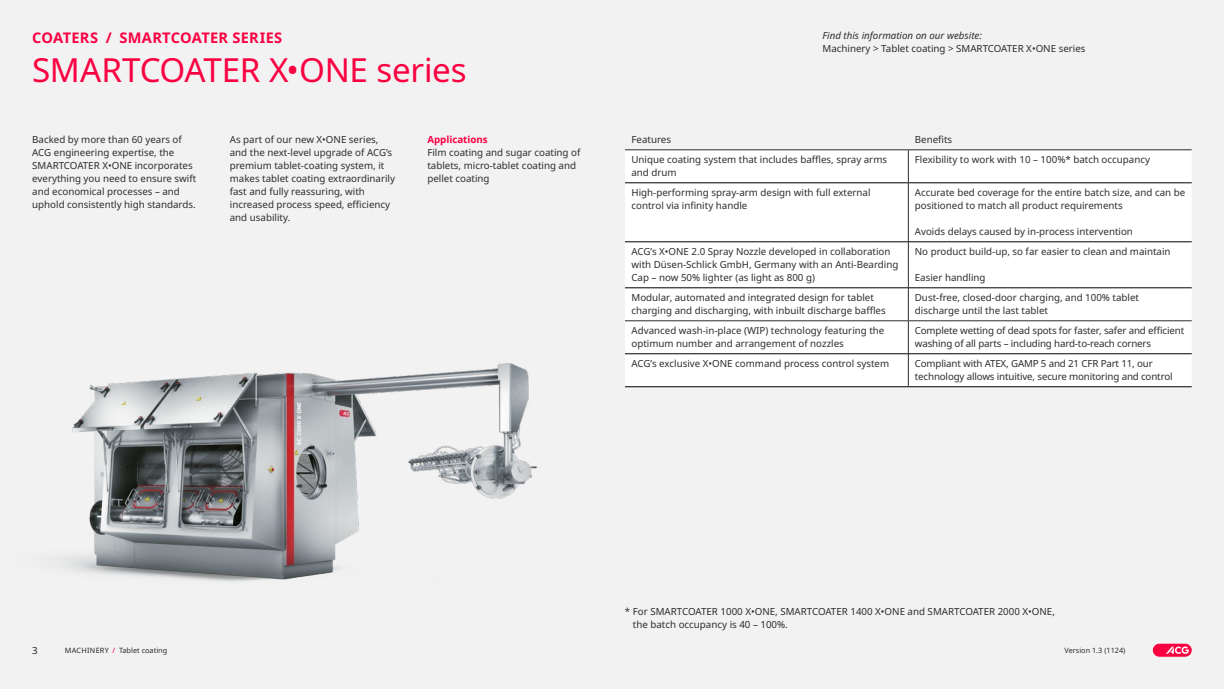
<style>
.page{position:relative;width:1224px;height:689px;background:#fff}
.page>*{position:absolute;margin:0;border:0;box-sizing:border-box;transform-origin:0 0}
.t1{font:33.2px "Noto Sans";letter-spacing:-.01em;color:#fa0041}
.t2{font:700 14.6px "Noto Sans";letter-spacing:.02em;color:#fa0041}
.t3{font:9.8px/13px "Noto Sans";color:#2e2d2c}
.t4{font:italic 9.8px "Noto Sans";color:#2e2d2c}
.t5{font:700 9.8px "Noto Sans";color:#fa0041}
.t6{font:9.8px "Noto Sans";color:#282827}
.t7{font:7.3px "Noto Sans";color:#2e2d2c}
.s1{color:#282827}
.s2{color:#fa0041}
</style>
<div class="page">
<div style="left:0;top:0;width:1224px;height:688px;background:#f2f2f2"></div>
<div style="left:625px;top:150px;width:567px;height:236px;background:#fff"></div>
<hr style="left:625px;top:183px;width:283px;height:1px;background:#000">
<hr style="left:909px;top:183px;width:283px;height:1px;background:#000">
<hr style="left:625px;top:241px;width:283px;height:1px;background:#000">
<hr style="left:909px;top:241px;width:283px;height:1px;background:#000">
<hr style="left:625px;top:287px;width:283px;height:1px;background:#000">
<hr style="left:909px;top:287px;width:283px;height:1px;background:#000">
<hr style="left:625px;top:353px;width:283px;height:1px;background:#000">
<hr style="left:909px;top:353px;width:283px;height:1px;background:#000">
<hr style="left:625px;top:386px;width:283px;height:1px;background:#000">
<hr style="left:908px;top:386px;width:284px;height:1px;background:#000">
<hr style="left:908px;top:150px;width:1px;height:33px;background:#2e2d2c">
<hr style="left:908px;top:183px;width:1px;height:59px;background:#2e2d2c">
<hr style="left:908px;top:242px;width:1px;height:46px;background:#2e2d2c">
<hr style="left:908px;top:288px;width:1px;height:32px;background:#2e2d2c">
<hr style="left:908px;top:321px;width:1px;height:33px;background:#2e2d2c">
<hr style="left:908px;top:354px;width:1px;height:32px;background:#2e2d2c">
<hr style="left:625px;top:149px;width:283px;height:1px;background:#2e2d2c">
<hr style="left:908px;top:149px;width:284px;height:1px;background:#2e2d2c">
<hr style="left:625px;top:320px;width:283px;height:1px;background:#2e2d2c">
<hr style="left:908px;top:320px;width:284px;height:1px;background:#2e2d2c">
<img style="left:59px;top:363px;width:478px;height:218px">
<svg style="left:1153px;top:643px;width:39px;height:14px"></svg>
<h2 class="t2" style="left:32px;top:27px;width:252px">COATERS / SMARTCOATER SERIES</h2>
<h1 class="t1" style="left:32px;top:46px;width:436px">SMARTCOATER X•ONE series</h1>
<p class="t4" style="left:823px;top:29px;width:161px">Find this information on our website:</p>
<p class="t3" style="left:823px;top:42px;width:264px">Machinery &gt; Tablet coating &gt; SMARTCOATER X•ONE series</p>
<p class="t3" style="left:32px;top:133px;width:166px">Backed by more than 60 years of ACG engineering expertise, the SMARTCOATER X•ONE incorporates everything you need to ensure swift and economical processes – and uphold consistently high standards.</p>
<p class="t3" style="left:230px;top:133px;width:167px">As part of our new X•ONE series, and the next-level upgrade of ACG’s premium tablet-coating system, it makes tablet coating extraordinarily fast and fully reassuring, with increased process speed, efficiency and usability.</p>
<p class="t3" style="left:632px;top:133px;width:41px">Features</p>
<p class="t3" style="left:915px;top:133px;width:39px">Benefits</p>
<p class="t5" style="left:427px;top:133px;width:62px">Applications</p>
<p class="t3" style="left:427px;top:146px;width:155px">Film coating and sugar coating of tablets, micro-tablet coating and pellet coating</p>
<p class="t3" style="left:632px;top:153px;width:257px">Unique coating system that includes baffles, spray arms and drum</p>
<p class="t3" style="left:915px;top:153px;width:237px">Flexibility to work with 10 – 100%* batch occupancy</p>
<p class="t3" style="left:632px;top:186px;width:241px">High-performing spray-arm design with full external control via infinity handle</p>
<p class="t3" style="left:915px;top:186px;width:272px">Accurate bed coverage for the entire batch size, and can be positioned to match all product requirements</p>
<p class="t3" style="left:915px;top:225px;width:220px">Avoids delays caused by in-process intervention</p>
<p class="t3" style="left:632px;top:245px;width:268px">ACG’s X•ONE 2.0 Spray Nozzle developed in collaboration with Düsen-Schlick GmbH, Germany with an Anti-Bearding<br>Cap – now 50% lighter (as light as 800 g)</p>
<p class="t3" style="left:915px;top:245px;width:257px">No product build-up, so far easier to clean and maintain</p>
<p class="t3" style="left:915px;top:271px;width:72px">Easier handling</p>
<p class="t3" style="left:632px;top:291px;width:256px">Modular, automated and integrated design for tablet charging and discharging, with inbuilt discharge baffles</p>
<p class="t3" style="left:915px;top:291px;width:226px">Dust-free, closed-door charging, and 100% tablet discharge until the last tablet</p>
<p class="t3" style="left:632px;top:324px;width:254px">Advanced wash-in-place (WIP) technology featuring the optimum number and arrangement of nozzles</p>
<p class="t3" style="left:915px;top:324px;width:271px">Complete wetting of dead spots for faster, safer and efficient washing of all parts – including hard-to-reach corners</p>
<p class="t3" style="left:632px;top:357px;width:259px">ACG’s exclusive X•ONE command process control system</p>
<p class="t3" style="left:915px;top:357px;width:259px">Compliant with ATEX, GAMP 5 and 21 CFR Part 11, our technology allows intuitive, secure monitoring and control</p>
<p class="t3" style="left:633px;top:604px;width:424px;text-indent:-8px">* For SMARTCOATER 1000 X•ONE, SMARTCOATER 1400 X•ONE and SMARTCOATER 2000 X•ONE, the batch occupancy is 40 – 100%.</p>
<p class="t6" style="left:32px;top:643px;width:7px">3</p>
<p class="t7" style="left:65px;top:645px;width:104px"><span class="s1">MACHINERY</span> <span class="s2">/</span> Tablet coating</p>
<p class="t7" style="left:1064px;top:645px;width:62px">Version 1.3 (1124)</p>
</div>
